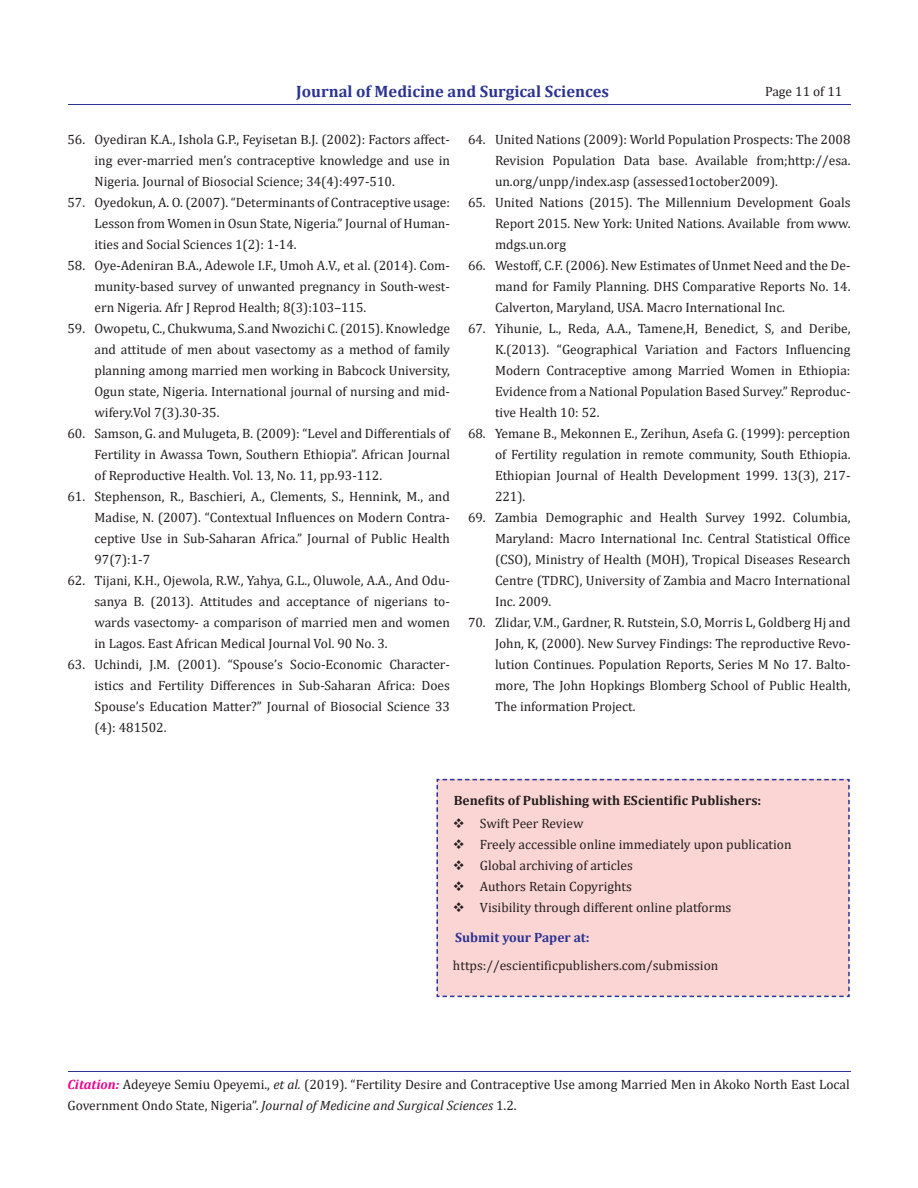
<style>
.page{position:relative;width:918px;height:1188px;background:#fff}
.page>*{position:absolute;margin:0;border:0;box-sizing:border-box;transform-origin:0 0}
.t1{font:700 16.5px "Cambria";color:#2b3393}
.t2{font:13.5px/21px "Cambria";color:#231f20;text-align:justify}
.t3{font:700 13.5px "Cambria";color:#231f20}
.t4{font:700 13.5px "Cambria";color:#2b3393}
.s1{font-weight:700;font-style:italic;color:#ed028c}
.s2{font-style:italic}
</style>
<div class="page">
<hr style="left:68px;top:104px;width:782px;height:1px;background:#2b3393">
<hr style="left:68px;top:1071px;width:782px;height:1px;background:#2b3393">
<div style="left:436px;top:778px;width:414px;height:220px;background:#fbd5d4"></div>
<p class="t1" style="left:296px;top:80px;width:314px">Journal of Medicine and Surgical Sciences</p>
<p class="t2" style="left:765px;top:81px;width:79px">Page 11 of 11</p>
<p class="t2" style="left:95px;top:129px;width:357px;text-indent:-27px">56. Oyediran K.A., Ishola G.P., Feyisetan B.J. (2002): Factors affect&shy;ing ever-married men’s contraceptive knowledge and use in Nigeria. Journal of Biosocial Science; 34(4):497-510.</p>
<p class="t2" style="left:95px;top:192px;width:357px;text-indent:-27px">57. Oyedokun, A. O. (2007). “Determinants of Contraceptive usage:<br>Lesson from Women in Osun State, Nigeria.” Journal of Human&shy;ities and Social Sciences 1(2): 1-14.</p>
<p class="t2" style="left:95px;top:255px;width:357px;text-indent:-27px">58. Oye-Adeniran B.A., Adewole I.F., Umoh A.V., et al. (2014). Com&shy;munity-based survey of unwanted pregnancy in South-west&shy;ern Nigeria. Afr J Reprod Health; 8(3):103–115.</p>
<p class="t2" style="left:95px;top:318px;width:357px;text-indent:-27px">59. Owopetu, C., Chukwuma, S.and Nwozichi C. (2015). Knowledge and attitude of men about vasectomy as a method of family planning among married men working in Babcock University, Ogun state, Nigeria. International journal of nursing and mid&shy;wifery.Vol 7(3).30-35.</p>
<p class="t2" style="left:95px;top:423px;width:357px;text-indent:-27px">60. Samson, G. and Mulugeta, B. (2009): “Level and Differentials of Fertility in Awassa Town, Southern Ethiopia”. African Journal of Reproductive Health. Vol. 13, No. 11, pp.93-112.</p>
<p class="t2" style="left:95px;top:486px;width:357px;text-indent:-27px">61. Stephenson, R., Baschieri, A., Clements, S., Hennink, M., and Madise, N. (2007). “Contextual Influences on Modern Contra&shy;ceptive Use in Sub-Saharan Africa.” Journal of Public Health 97(7):1-7</p>
<p class="t2" style="left:95px;top:570px;width:357px;text-indent:-27px">62. Tijani, K.H., Ojewola, R.W., Yahya, G.L., Oluwole, A.A., And Odu&shy;sanya B. (2013). Attitudes and acceptance of nigerians to&shy;wards vasectomy- a comparison of married men and women in Lagos. East African Medical Journal Vol. 90 No. 3.</p>
<p class="t2" style="left:95px;top:654px;width:357px;text-indent:-27px">63. Uchindi, J.M. (2001). “Spouse’s Socio-Economic Character&shy;istics and Fertility Differences in Sub-Saharan Africa: Does Spouse’s Education Matter?” Journal of Biosocial Science 33 (4): 481502.</p>
<p class="t2" style="left:495px;top:129px;width:357px;text-indent:-27px">64. United Nations (2009): World Population Prospects: The 2008<br>Revision Population Data base. Available from;http://esa. un.org/unpp/index.asp (assessed1october2009).</p>
<p class="t2" style="left:495px;top:192px;width:357px;text-indent:-27px">65. United Nations (2015). The Millennium Development Goals Report 2015. New York: United Nations. Available from www. mdgs.un.org</p>
<p class="t2" style="left:495px;top:255px;width:357px;text-indent:-27px">66. Westoff, C.F. (2006). New Estimates of Unmet Need and the De&shy;mand for Family Planning. DHS Comparative Reports No. 14.<br>Calverton, Maryland, USA. Macro International Inc.</p>
<p class="t2" style="left:495px;top:318px;width:357px;text-indent:-27px">67. Yihunie, L., Reda, A.A., Tamene,H, Benedict, S, and Deribe, K.(2013). “Geographical Variation and Factors Influencing Modern Contraceptive among Married Women in Ethiopia:<br>Evidence from a National Population Based Survey.” Reproduc&shy;tive Health 10: 52.</p>
<p class="t2" style="left:495px;top:423px;width:357px;text-indent:-27px">68. Yemane B., Mekonnen E., Zerihun, Asefa G. (1999): perception of Fertility regulation in remote community, South Ethiopia.<br>Ethiopian Journal of Health Development 1999. 13(3), 217- 221).</p>
<p class="t2" style="left:495px;top:507px;width:357px;text-indent:-27px">69. Zambia Demographic and Health Survey 1992. Columbia, Maryland: Macro International Inc. Central Statistical Office (CSO), Ministry of Health (MOH), Tropical Diseases Research Centre (TDRC), University of Zambia and Macro International Inc. 2009.</p>
<p class="t2" style="left:495px;top:612px;width:357px;text-indent:-27px">70. Zlidar, V.M., Gardner, R. Rutstein, S.O, Morris L, Goldberg Hj and John, K, (2000). New Survey Findings: The reproductive Revo&shy;lution Continues. Population Reports, Series M No 17. Balto&shy;more, The John Hopkings Blomberg School of Public Health, The information Project.</p>
<p class="t3" style="left:454px;top:791px;width:309px">Benefits of Publishing with EScientific Publishers:</p>
<p class="t2" style="left:453px;top:812px;width:132px">❖ Swift Peer Review</p>
<p class="t2" style="left:453px;top:833px;width:340px">❖ Freely accessible online immediately upon publication</p>
<p class="t2" style="left:453px;top:854px;width:181px">❖ Global archiving of articles</p>
<p class="t2" style="left:453px;top:875px;width:180px">❖ Authors Retain Copyrights</p>
<p class="t2" style="left:453px;top:896px;width:280px">❖ Visibility through different online platforms</p>
<p class="t4" style="left:455px;top:928px;width:136px">Submit your Paper at:</p>
<p class="t2" style="left:453px;top:955px;width:267px">https://escientificpublishers.com/submission</p>
<p class="t2" style="left:67px;top:1074px;width:784px"><span class="s1">Citation:</span> Adeyeye Semiu Opeyemi., <span class="s2">et al.</span> (2019). “Fertility Desire and Contraceptive Use among Married Men in Akoko North East Local<br>Government Ondo State, Nigeria”. <span class="s2">Journal of Medicine and Surgical Sciences</span> 1.2.</p>
</div>
